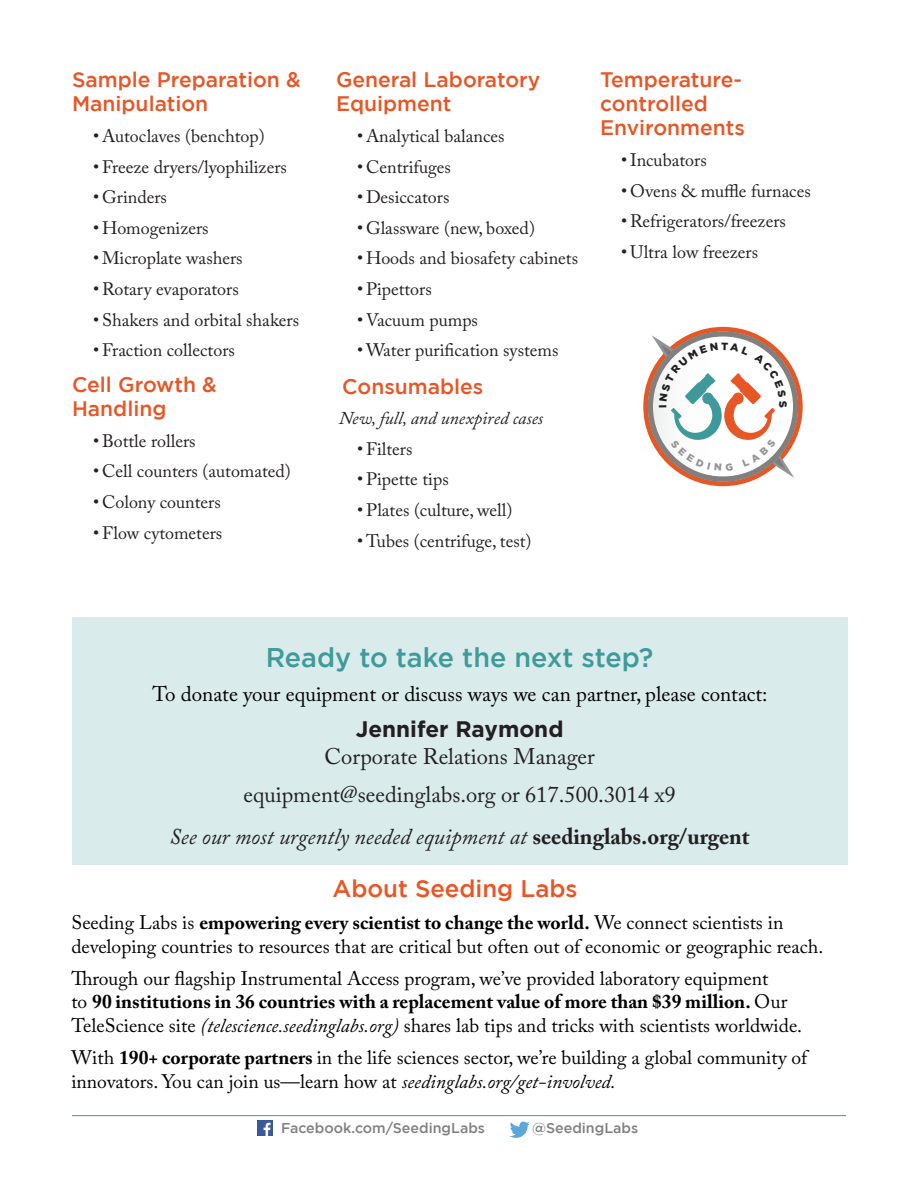
<style>
.page{position:relative;width:918px;height:1188px;background:#fff}
.page>*{position:absolute;margin:0;border:0;box-sizing:border-box;transform-origin:0 0}
.t1{font:500 27px "Gotham";color:#409a9a}
.t2{font:500 24px "Gotham";color:#e95524}
.Paragraph_Style_1{font:22.5px/27px "Adobe Caslon Pro";color:#231f20;text-align:center}
.t3{font:italic 22.5px "Adobe Caslon Pro";color:#231f20}
.text_subhead_orange{font:500 21px/24px "Gotham";color:#e95524}
.Paragraph_Style_1-2{font:21px "Adobe Caslon Pro";color:#000}
.t4{font:19.5px/23.4px "Adobe Caslon Pro";color:#000}
.t5{font:18px "Adobe Caslon Pro";color:#231f20}
.Bulleted_body_text{font:italic 18px "Adobe Caslon Pro";color:#231f20}
.t6{font:500 14.25px "Gotham";color:#7f8080}
.s1{font-family:"Gotham";font-weight:700}
.s2{font-weight:700;font-style:normal}
.s3{font-weight:700}
.s4{font-style:italic}
</style>
<div class="page">
<div style="left:72px;top:617px;width:775px;height:247px;background:#d9ebeb"></div>
<div style="left:643px;top:327px;width:160px;height:159px;background:#e75725;border-radius:50%"></div>
<hr style="left:72px;top:1115px;width:774px;height:1px;background:#3c9a9b">
<img style="left:257px;top:1120px;width:16px;height:16px">
<svg style="left:510px;top:1122px;width:20px;height:16px"></svg>
<svg style="left:648px;top:331px;width:150px;height:151px"></svg>
<p class="text_subhead_orange" style="left:72px;top:67px;width:230px">Sample Preparation &amp;<br>Manipulation</p>
<p class="t5" style="left:93px;top:125px;width:173px">• Autoclaves (benchtop)</p>
<p class="t5" style="left:93px;top:156px;width:195px">• Freeze dryers/lyophilizers</p>
<p class="t5" style="left:93px;top:186px;width:76px">• Grinders</p>
<p class="t5" style="left:93px;top:217px;width:117px">• Homogenizers</p>
<p class="t5" style="left:93px;top:248px;width:151px">• Microplate washers</p>
<p class="t5" style="left:93px;top:278px;width:147px">• Rotary evaporators</p>
<p class="t5" style="left:93px;top:309px;width:208px">• Shakers and orbital shakers</p>
<p class="t5" style="left:93px;top:339px;width:143px">• Fraction collectors</p>
<p class="text_subhead_orange" style="left:72px;top:372px;width:146px">Cell Growth &amp;<br>Handling</p>
<p class="t5" style="left:93px;top:430px;width:104px">• Bottle rollers</p>
<p class="t5" style="left:93px;top:461px;width:199px">• Cell counters (automated)</p>
<p class="t5" style="left:93px;top:491px;width:129px">• Colony counters</p>
<p class="t5" style="left:93px;top:522px;width:131px">• Flow cytometers</p>
<p class="text_subhead_orange" style="left:336px;top:67px;width:206px">General Laboratory<br>Equipment</p>
<p class="t5" style="left:357px;top:125px;width:149px">• Analytical balances</p>
<p class="t5" style="left:357px;top:156px;width:95px">• Centrifuges</p>
<p class="t5" style="left:357px;top:186px;width:94px">• Desiccators</p>
<p class="t5" style="left:357px;top:217px;width:179px">• Glassware (new, boxed)</p>
<p class="t5" style="left:357px;top:248px;width:223px">• Hoods and biosafety cabinets</p>
<p class="t5" style="left:357px;top:278px;width:76px">• Pipettors</p>
<p class="t5" style="left:357px;top:309px;width:122px">• Vacuum pumps</p>
<p class="t5" style="left:357px;top:339px;width:203px">• Water purification systems</p>
<p class="text_subhead_orange" style="left:342px;top:374px;width:143px">Consumables</p>
<p class="Bulleted_body_text" style="left:339px;top:407px;width:206px">New, full, and unexpired cases</p>
<p class="t5" style="left:357px;top:438px;width:57px">• Filters</p>
<p class="t5" style="left:357px;top:469px;width:93px">• Pipette tips</p>
<p class="t5" style="left:357px;top:499px;width:157px">• Plates (culture, well)</p>
<p class="t5" style="left:357px;top:530px;width:176px">• Tubes (centrifuge, test)</p>
<p class="text_subhead_orange" style="left:600px;top:67px;width:147px">Temperature&shy;controlled<br>Environments</p>
<p class="t5" style="left:621px;top:149px;width:87px">• Incubators</p>
<p class="t5" style="left:621px;top:180px;width:191px">• Ovens &amp; muffle furnaces</p>
<p class="t5" style="left:621px;top:210px;width:166px">• Refrigerators/freezers</p>
<p class="t5" style="left:621px;top:241px;width:139px">• Ultra low freezers</p>
<p class="t1" style="left:266px;top:642px;width:389px">Ready to take the next step?</p>
<p class="Paragraph_Style_1-2" style="left:152px;top:682px;width:617px">To donate your equipment or discuss ways we can partner, please contact:</p>
<p class="Paragraph_Style_1" style="left:324px;top:716px;width:272px"><span class="s1">Jennifer Raymond<br></span>Corporate Relations Manager</p>
<p class="Paragraph_Style_1" style="left:243px;top:780px;width:434px">equipment@seedinglabs.org or 617.500.3014 x9</p>
<p class="t3" style="left:170px;top:823px;width:582px">See our most urgently needed equipment at <span class="s2">seedinglabs.org/urgent</span></p>
<p class="t2" style="left:332px;top:875px;width:247px">About Seeding Labs</p>
<p class="t4" style="left:71px;top:911px;width:754px">Seeding Labs is <span class="s3">empowering every scientist to change the world.</span> We connect scientists in developing countries to resources that are critical but often out of economic or geographic reach.</p>
<p class="t4" style="left:71px;top:967px;width:732px">Through our flagship Instrumental Access program, we’ve provided laboratory equipment<br>to <span class="s3">90 institutions in 36 countries with a replacement value of more than $39 million.</span> Our<br>TeleScience site <span class="s4">(telescience.seedinglabs.org)</span> shares lab tips and tricks with scientists worldwide.</p>
<p class="t4" style="left:71px;top:1046px;width:737px">With <span class="s3">190+ corporate partners</span> in the life sciences sector, we’re building a global community of innovators. You can join us—learn how at <span class="s4">seedinglabs.org/get-involved.</span></p>
<p class="t6" style="left:281px;top:1120px;width:206px">Facebook.com/SeedingLabs</p>
<p class="t6" style="left:532px;top:1120px;width:108px">@SeedingLabs</p>
</div>
